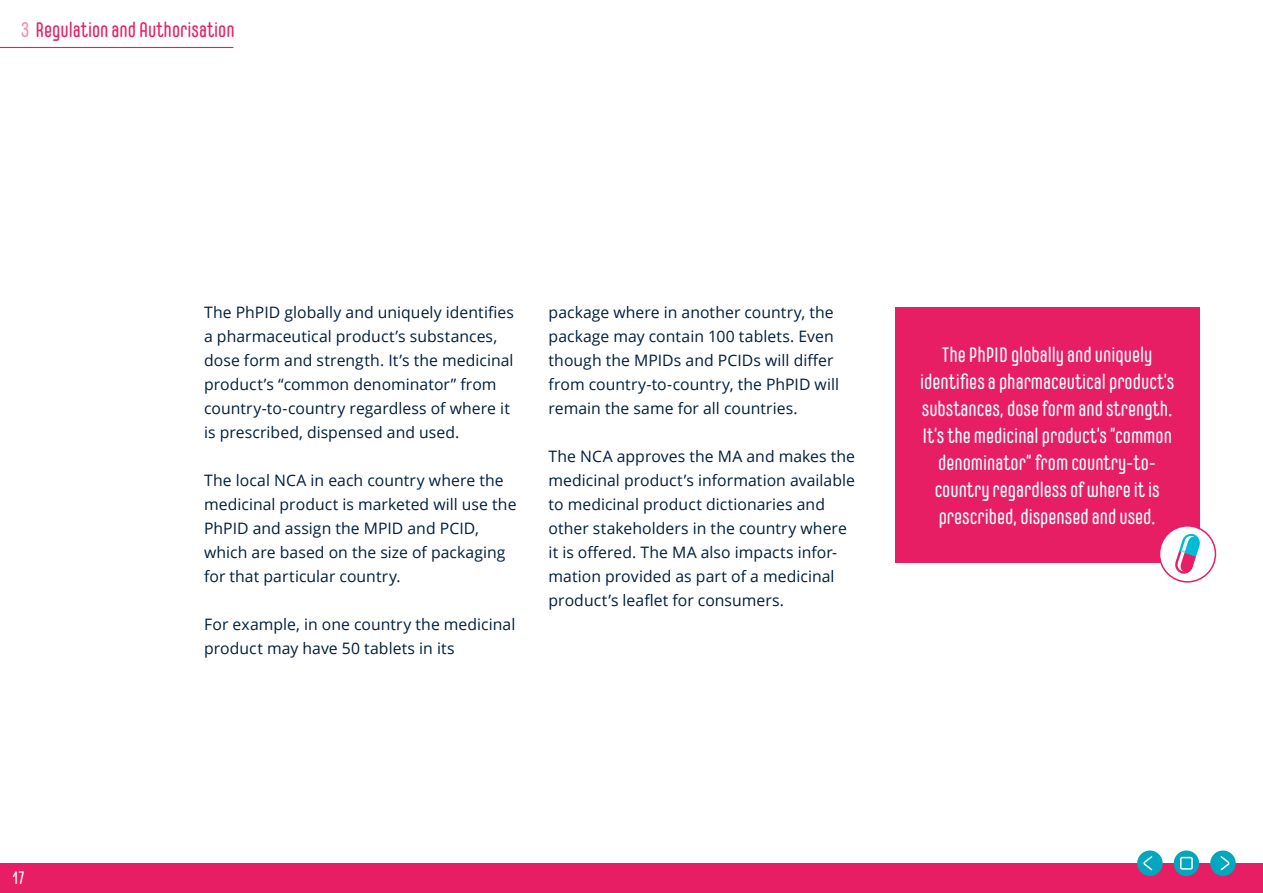
<style>
.page{position:relative;width:1263px;height:893px;background:#fff}
.page>*{position:absolute;margin:0;border:0;box-sizing:border-box;transform-origin:0 0}
.t1{font:21px/27px "Carl Marx";color:#fff;text-align:center}
.t2{font:21px "Carl Marx";color:#e71e63}
.t3{font:18px "Carl Marx";color:#fff}
.t4{font:15.75px/24px "Open Sans";letter-spacing:.005em;color:#001e3c}
.s1{color:#f38fb1}
</style>
<div class="page">
<hr style="left:0;top:47px;width:233px;height:1px;background:#e71e63">
<div style="left:895px;top:307px;width:304px;height:255px;background:#e71e63"></div>
<div style="left:1159px;top:526px;width:56px;height:56px;background:#fff;border-radius:50%"></div>
<div style="left:1159px;top:525px;width:57px;height:58px;border:2px solid #e71e63;border-radius:50%"></div>
<svg style="left:1175px;top:534px;width:25px;height:40px"></svg>
<div style="left:0;top:863px;width:1263px;height:30px;background:#e71e63"></div>
<div style="left:1137px;top:850px;width:25px;height:26px;background:#00a7be;border-radius:50%"></div>
<div style="left:1210px;top:850px;width:26px;height:26px;background:#00a7be;border-radius:50%"></div>
<div style="left:1174px;top:850px;width:25px;height:26px;background:#00a7be;border-radius:50%"></div>
<div style="left:1180px;top:857px;width:13px;height:13px;border:2px solid #fff"></div>
<svg style="left:1143px;top:856px;width:10px;height:15px"></svg>
<svg style="left:1220px;top:856px;width:9px;height:15px"></svg>
<h1 class="t2" style="left:21px;top:18px;width:215px"><span class="s1">3</span> Regulation and Authorisation</h1>
<p class="t3" style="left:12px;top:867px;width:14px">17</p>
<p class="t4" style="left:204px;top:300px;width:311px">The PhPID globally and uniquely identifies a pharmaceutical product’s substances, dose form and strength. It’s the medicinal product’s “common denominator” from country-to-country regardless of where it is prescribed, dispensed and used.</p>
<p class="t4" style="left:204px;top:468px;width:314px">The local NCA in each country where the medicinal product is marketed will use the PhPID and assign the MPID and PCID, which are based on the size of packaging for that particular country.</p>
<p class="t4" style="left:204px;top:612px;width:313px">For example, in one country the medicinal product may have 50 tablets in its</p>
<p class="t4" style="left:548px;top:300px;width:292px">package where in another country, the package may contain 100 tablets. Even though the MPIDs and PCIDs will differ from country-to-country, the PhPID will remain the same for all countries.</p>
<p class="t4" style="left:548px;top:444px;width:308px">The NCA approves the MA and makes the medicinal product’s information available to medicinal product dictionaries and other stakeholders in the country where it is offered. The MA also impacts infor&shy;mation provided as part of a medicinal product’s leaflet for consumers.</p>
<p class="t1" style="left:920px;top:341px;width:256px">The PhPID globally and uniquely identifies a pharmaceutical product’s substances, dose form and strength.<br>It’s the medicinal product’s “common denominator” from country-to&shy;country regardless of where it is prescribed, dispensed and used.</p>
</div>
